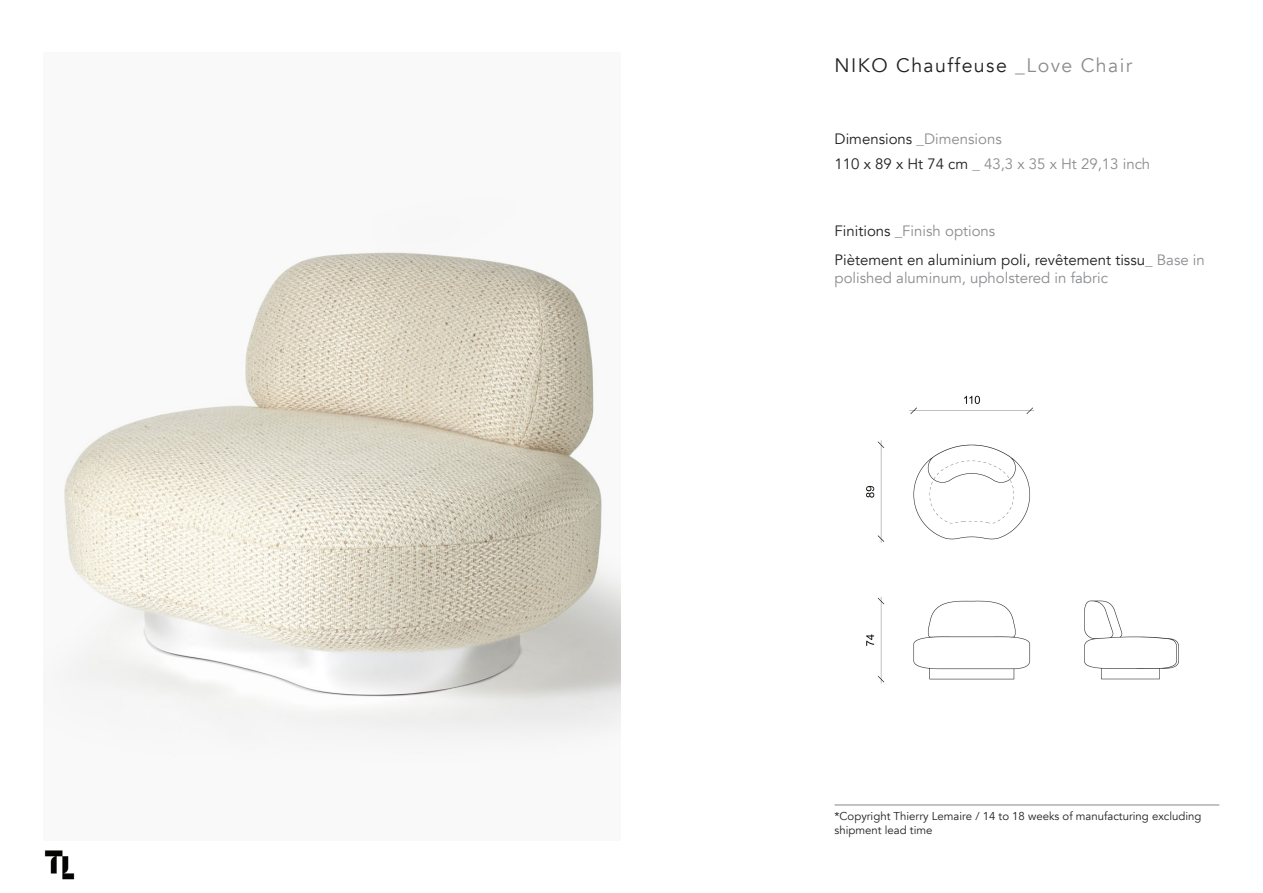
<style>
.page{position:relative;width:1263px;height:893px;background:#fff}
.page>*{position:absolute;margin:0;border:0;box-sizing:border-box;transform-origin:0 0}
.t1{font:19.5px "Avenir";letter-spacing:.075em;color:#231f20}
.t2{font:15px/18px "Avenir";color:#8a8c8f}
.t3{font:11.4px/13.6px "Avenir";color:#231f20}
.s1{color:#8a8c8f}
.s2{color:#231f20}
</style>
<div class="page">
<img style="left:44px;top:850px;width:31px;height:30px">
<hr style="left:834px;top:805px;width:385px;height:1px;background:#87868d">
<img style="left:866px;top:395px;width:313px;height:289px">
<img style="left:64px;top:251px;width:557px;height:491px">
<p class="t1" style="left:834px;top:53px;width:299px">NIKO Chauffeuse <span class="s1">_Love Chair</span></p>
<p class="t2" style="left:834px;top:130px;width:169px"><span class="s2">Dimensions</span> _Dimensions</p>
<p class="t2" style="left:834px;top:155px;width:317px"><span class="s2">110 x 89 x Ht 74 cm</span> _ 43,3 x 35 x Ht 29,13 inch</p>
<p class="t2" style="left:834px;top:222px;width:162px"><span class="s2">Finitions</span> _Finish options</p>
<p class="t2" style="left:834px;top:252px;width:372px"><span class="s2">Piètement en aluminium poli, revêtement tissu</span>_ Base in polished aluminum, upholstered in fabric</p>
<p class="t3" style="left:834px;top:810px;width:368px">*Copyright Thierry Lemaire / 14 to 18 weeks of manufacturing excluding shipment lead time</p>
</div>
